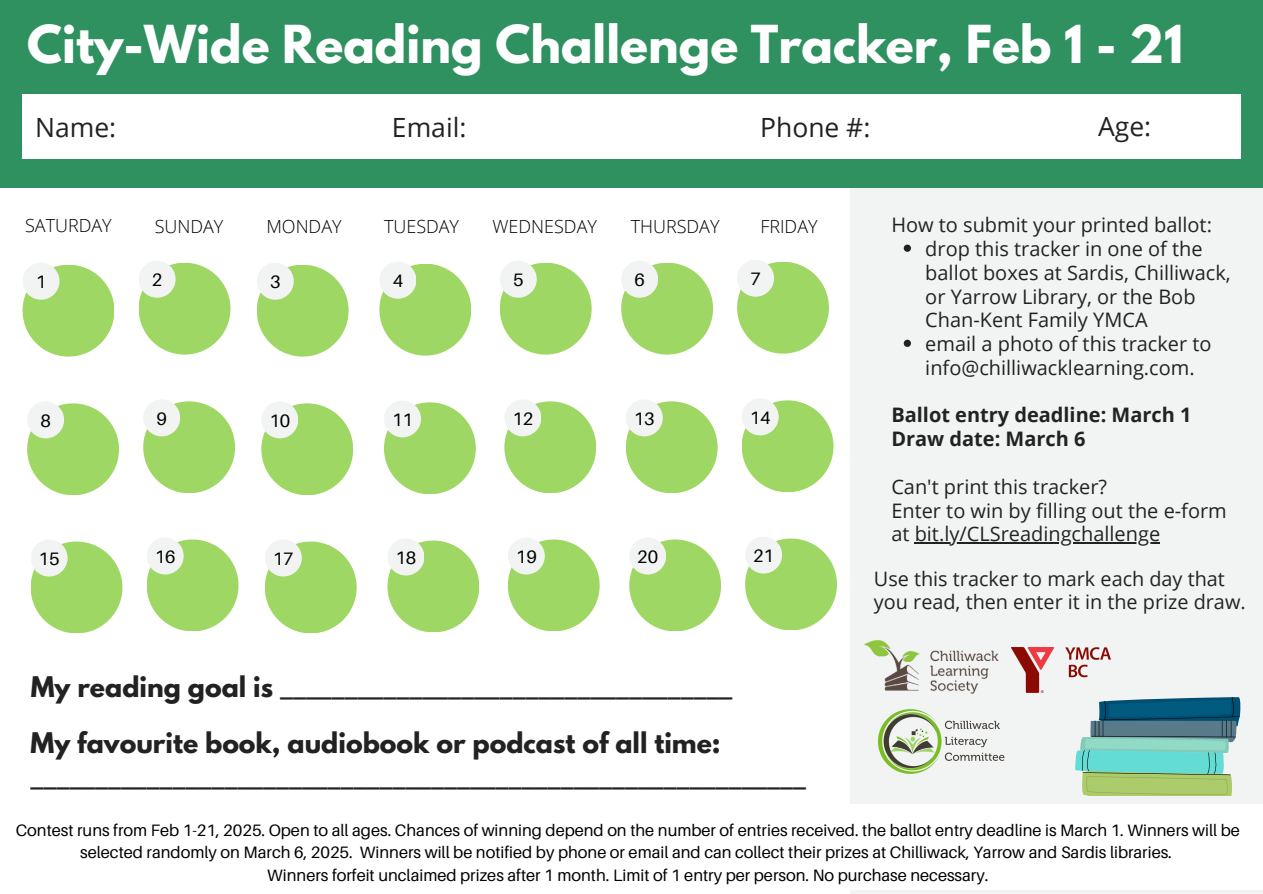
<style>
.page{position:relative;width:1263px;height:894px;background:#fff}
.page>*{position:absolute;margin:0;border:0;box-sizing:border-box;transform-origin:0 0}
.t1{font:700 46.35px "League Spartan";color:#fff}
.t2{font:26.4px "Open Sans";color:#222}
.t3{font:700 25.2px/34.8px "League Spartan";color:#222}
.t4{font:19.95px/23.7px "Open Sans";color:#222}
.t5{font:700 19.95px/23.7px "Open Sans";color:#222}
.t6{font:19.8px/23.7px "Open Sans";color:#222}
.t7{font:300 18px "Open Sans";color:#000}
.t8{font:18px "Aileron";color:#000}
.t9{font:16.5px/22.5px "Aileron";color:#000;text-align:center}
</style>
<div class="page">
<div style="left:850px;top:178px;width:413px;height:715px;background:#f2f4f4"></div>
<div style="left:0;top:0;width:1263px;height:187px;background:#2e915f"></div>
<div style="left:23px;top:94px;width:1218px;height:65px;background:#fff"></div>
<div style="left:23px;top:264px;width:91px;height:92px;background:#9fd764;border-radius:50%"></div>
<div style="left:23px;top:262px;width:37px;height:37px;background:#f2f4f4;border-radius:50%"></div>
<div style="left:139px;top:262px;width:91px;height:92px;background:#9fd764;border-radius:50%"></div>
<div style="left:139px;top:260px;width:37px;height:37px;background:#f2f4f4;border-radius:50%"></div>
<div style="left:257px;top:264px;width:92px;height:92px;background:#9fd764;border-radius:50%"></div>
<div style="left:257px;top:262px;width:37px;height:37px;background:#f2f4f4;border-radius:50%"></div>
<div style="left:379px;top:263px;width:92px;height:92px;background:#9fd764;border-radius:50%"></div>
<div style="left:379px;top:261px;width:37px;height:37px;background:#f2f4f4;border-radius:50%"></div>
<div style="left:500px;top:262px;width:92px;height:92px;background:#9fd764;border-radius:50%"></div>
<div style="left:500px;top:260px;width:37px;height:37px;background:#f2f4f4;border-radius:50%"></div>
<div style="left:621px;top:262px;width:92px;height:92px;background:#9fd764;border-radius:50%"></div>
<div style="left:621px;top:260px;width:37px;height:37px;background:#f2f4f4;border-radius:50%"></div>
<div style="left:737px;top:261px;width:92px;height:92px;background:#9fd764;border-radius:50%"></div>
<div style="left:737px;top:259px;width:37px;height:37px;background:#f2f4f4;border-radius:50%"></div>
<div style="left:27px;top:403px;width:92px;height:92px;background:#9fd764;border-radius:50%"></div>
<div style="left:27px;top:401px;width:37px;height:37px;background:#f2f4f4;border-radius:50%"></div>
<div style="left:143px;top:401px;width:92px;height:92px;background:#9fd764;border-radius:50%"></div>
<div style="left:143px;top:399px;width:37px;height:37px;background:#f2f4f4;border-radius:50%"></div>
<div style="left:261px;top:403px;width:92px;height:92px;background:#9fd764;border-radius:50%"></div>
<div style="left:261px;top:401px;width:37px;height:37px;background:#f2f4f4;border-radius:50%"></div>
<div style="left:384px;top:402px;width:92px;height:92px;background:#9fd764;border-radius:50%"></div>
<div style="left:384px;top:400px;width:37px;height:37px;background:#f2f4f4;border-radius:50%"></div>
<div style="left:504px;top:401px;width:92px;height:92px;background:#9fd764;border-radius:50%"></div>
<div style="left:504px;top:399px;width:37px;height:37px;background:#f2f4f4;border-radius:50%"></div>
<div style="left:626px;top:401px;width:92px;height:92px;background:#9fd764;border-radius:50%"></div>
<div style="left:626px;top:399px;width:37px;height:37px;background:#f2f4f4;border-radius:50%"></div>
<div style="left:742px;top:400px;width:91px;height:92px;background:#9fd764;border-radius:50%"></div>
<div style="left:742px;top:398px;width:37px;height:37px;background:#f2f4f4;border-radius:50%"></div>
<div style="left:31px;top:541px;width:91px;height:92px;background:#9fd764;border-radius:50%"></div>
<div style="left:31px;top:539px;width:37px;height:37px;background:#f2f4f4;border-radius:50%"></div>
<div style="left:147px;top:539px;width:92px;height:92px;background:#9fd764;border-radius:50%"></div>
<div style="left:147px;top:537px;width:37px;height:37px;background:#f2f4f4;border-radius:50%"></div>
<div style="left:265px;top:541px;width:92px;height:92px;background:#9fd764;border-radius:50%"></div>
<div style="left:265px;top:539px;width:37px;height:37px;background:#f2f4f4;border-radius:50%"></div>
<div style="left:387px;top:540px;width:92px;height:92px;background:#9fd764;border-radius:50%"></div>
<div style="left:387px;top:538px;width:37px;height:37px;background:#f2f4f4;border-radius:50%"></div>
<div style="left:508px;top:539px;width:92px;height:92px;background:#9fd764;border-radius:50%"></div>
<div style="left:508px;top:537px;width:37px;height:37px;background:#f2f4f4;border-radius:50%"></div>
<div style="left:629px;top:539px;width:92px;height:92px;background:#9fd764;border-radius:50%"></div>
<div style="left:629px;top:537px;width:37px;height:37px;background:#f2f4f4;border-radius:50%"></div>
<div style="left:745px;top:538px;width:92px;height:92px;background:#9fd764;border-radius:50%"></div>
<div style="left:745px;top:536px;width:37px;height:37px;background:#f2f4f4;border-radius:50%"></div>
<img style="left:863px;top:640px;width:27px;height:7px">
<svg style="left:1075px;top:697px;width:165px;height:98px;background:#72aea0"></svg>
<div style="left:5px;top:804px;width:1258px;height:85px;background:#fff"></div>
<img style="left:1038px;top:647px;width:73px;height:45px">
<img style="left:869px;top:647px;width:169px;height:127px">
<svg style="left:904px;top:244px;width:7px;height:8px"></svg>
<svg style="left:904px;top:339px;width:7px;height:8px"></svg>
<hr style="left:915px;top:542px;width:245px;height:1px;background:#222">
<h3 class="t1" style="left:27px;top:21px;width:1157px">City-Wide Reading Challenge Tracker, Feb 1 - 21</h3>
<h3 class="t2" style="left:35px;top:108px;width:83px">Name:</h3>
<h3 class="t2" style="left:392px;top:108px;width:76px">Email:</h3>
<h3 class="t2" style="left:760px;top:108px;width:112px">Phone #:</h3>
<p class="t2" style="left:1098px;top:108px;width:55px">Age:</p>
<p class="t7" style="left:25px;top:213px;width:88px">SATURDAY</p>
<p class="t7" style="left:155px;top:214px;width:70px">SUNDAY</p>
<p class="t7" style="left:266px;top:214px;width:77px">MONDAY</p>
<p class="t7" style="left:384px;top:214px;width:77px">TUESDAY</p>
<p class="t7" style="left:493px;top:214px;width:106px">WEDNESDAY</p>
<p class="t7" style="left:631px;top:214px;width:90px">THURSDAY</p>
<p class="t7" style="left:760px;top:214px;width:59px">FRIDAY</p>
<p class="t8" style="left:36px;top:270px;width:12px">1</p>
<h6 class="t8" style="left:152px;top:268px;width:12px">2</h6>
<p class="t8" style="left:270px;top:270px;width:12px">3</p>
<p class="t8" style="left:393px;top:269px;width:12px">4</p>
<h5 class="t8" style="left:513px;top:268px;width:12px">5</h5>
<h6 class="t8" style="left:634px;top:268px;width:12px">6</h6>
<h6 class="t8" style="left:750px;top:267px;width:12px">7</h6>
<p class="t8" style="left:40px;top:409px;width:12px">8</p>
<p class="t8" style="left:156px;top:407px;width:12px">9</p>
<p class="t8" style="left:269px;top:409px;width:22px">10</p>
<p class="t8" style="left:392px;top:408px;width:22px">11</p>
<h4 class="t8" style="left:512px;top:407px;width:22px">12</h4>
<h4 class="t8" style="left:634px;top:407px;width:22px">13</h4>
<h4 class="t8" style="left:750px;top:406px;width:22px">14</h4>
<h4 class="t8" style="left:39px;top:547px;width:22px">15</h4>
<h4 class="t8" style="left:155px;top:545px;width:22px">16</h4>
<h4 class="t8" style="left:273px;top:547px;width:22px">17</h4>
<h4 class="t8" style="left:395px;top:546px;width:22px">18</h4>
<p class="t8" style="left:516px;top:545px;width:22px">19</p>
<p class="t8" style="left:637px;top:545px;width:22px">20</p>
<p class="t8" style="left:753px;top:544px;width:22px">21</p>
<p class="t4" style="left:891px;top:212px;width:322px">How to submit your printed ballot:</p>
<p class="t4" style="left:925px;top:236px;width:307px">drop this tracker in one of the ballot boxes at Sardis, Chilliwack, or Yarrow Library, or the Bob<br>Chan-Kent Family YMCA</p>
<p class="t4" style="left:925px;top:331px;width:288px">email a photo of this tracker to info@chilliwacklearning.com.</p>
<p class="t5" style="left:891px;top:402px;width:302px">Ballot entry deadline: March 1<br>Draw date: March 6</p>
<p class="t4" style="left:891px;top:474px;width:337px">Can't print this tracker?<br>Enter to win by filling out the e-form at bit.ly/CLSreadingchallenge</p>
<p class="t3" style="left:31px;top:672px;width:703px">My reading goal is ___________________________________</p>
<h1 class="t3" style="left:31px;top:728px;width:777px">My favourite book, audiobook or podcast of all time: ____________________________________________________________</h1>
<p class="t6" style="left:874px;top:566px;width:373px">Use this tracker to mark each day that you read, then enter it in the prize draw.</p>
<p class="t9" style="left:16px;top:818px;width:1226px">Contest runs from Feb 1-21, 2025. Open to all ages. Chances of winning depend on the number of entries received. the ballot entry deadline is March 1. Winners will be selected randomly on March 6, 2025. Winners will be notified by phone or email and can collect their prizes at Chilliwack, Yarrow and Sardis libraries.</p>
<p class="t9" style="left:267px;top:863px;width:723px">Winners forfeit unclaimed prizes after 1 month. Limit of 1 entry per person. No purchase necessary.</p>
</div>
